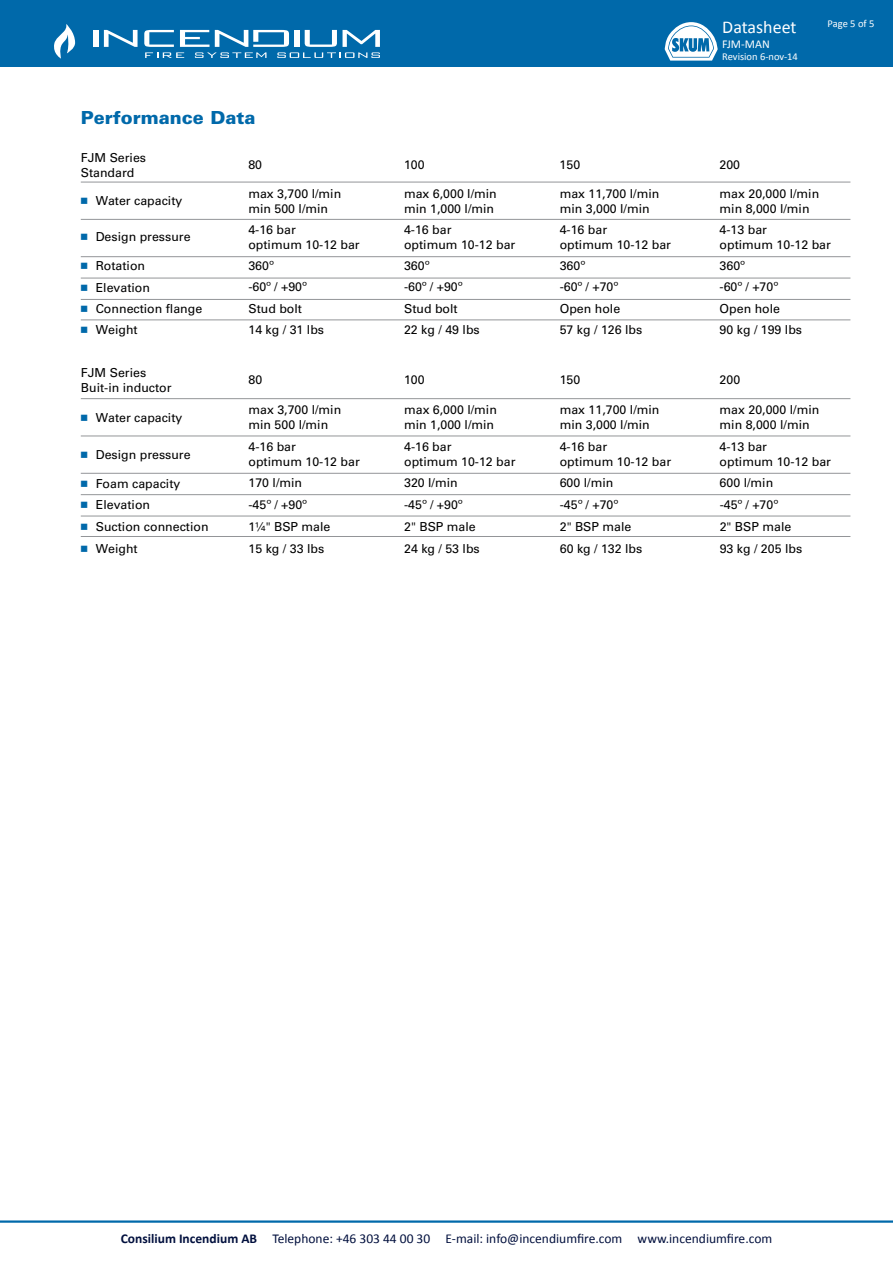
<style>
.page{position:relative;width:893px;height:1263px;background:#fff}
.page>*{position:absolute;margin:0;border:0;box-sizing:border-box;transform-origin:0 0}
.t1{font:900 18px "Univers LT Std";color:#0069aa}
.t2{font:18px "Calibri";color:#fff}
.t3{font:13.5px "Calibri";color:#000f3d}
.t4{font:12.3px/15px "Univers LT Std";color:#000}
.t5{font:12px "Calibri";color:#fff}
.t6{font:10.5px "Calibri";color:#fff}
.s1{font-family:"Universal Newswith Comm Pi";color:#0069aa}
.s2{font-weight:700}
</style>
<div class="page">
<hr style="left:0;top:1220px;width:893px;height:3px;background:#0069aa">
<hr style="left:81px;top:182px;width:769px;height:1px;background:#939598">
<hr style="left:81px;top:398px;width:769px;height:1px;background:#939598">
<hr style="left:81px;top:219px;width:769px;height:1px;background:#939598">
<hr style="left:81px;top:436px;width:769px;height:1px;background:#939598">
<hr style="left:81px;top:256px;width:769px;height:1px;background:#939598">
<hr style="left:81px;top:473px;width:769px;height:1px;background:#939598">
<hr style="left:81px;top:278px;width:769px;height:1px;background:#939598">
<hr style="left:81px;top:494px;width:769px;height:1px;background:#939598">
<hr style="left:81px;top:299px;width:769px;height:1px;background:#939598">
<hr style="left:81px;top:516px;width:769px;height:1px;background:#939598">
<hr style="left:81px;top:319px;width:769px;height:1px;background:#939598">
<hr style="left:81px;top:536px;width:769px;height:1px;background:#939598">
<div style="left:0;top:0;width:893px;height:66px;background:#0069aa"></div>
<svg style="left:54px;top:24px;width:21px;height:35px"></svg>
<div style="left:93px;top:30px;width:5px;height:17px;background:#fff"></div>
<svg style="left:104px;top:30px;width:34px;height:17px"></svg>
<svg style="left:144px;top:30px;width:236px;height:28px"></svg>
<svg style="left:665px;top:22px;width:53px;height:39px"></svg>
<p class="t2" style="left:722px;top:16px;width:76px">Datasheet</p>
<p class="t6" style="left:828px;top:17px;width:48px">Page 5 of 5</p>
<p class="t5" style="left:722px;top:36px;width:49px">FJM-MAN</p>
<p class="t6" style="left:722px;top:50px;width:77px">Revision 6-nov-14</p>
<p class="t1" style="left:81px;top:106px;width:176px">Performance Data</p>
<p class="t4" style="left:81px;top:150px;width:67px">FJM Series<br>Standard</p>
<p class="t4" style="left:248px;top:157px;width:15px">80</p>
<p class="t4" style="left:404px;top:157px;width:22px">100</p>
<p class="t4" style="left:560px;top:157px;width:22px">150</p>
<p class="t4" style="left:719px;top:157px;width:22px">200</p>
<p class="t4" style="left:81px;top:194px;width:103px"><span class="s1">n</span> Water capacity</p>
<p class="t4" style="left:248px;top:186px;width:94px">max 3,700 l/min min 500 l/min</p>
<p class="t4" style="left:404px;top:186px;width:94px">max 6,000 l/min min 1,000 l/min</p>
<p class="t4" style="left:560px;top:186px;width:101px">max 11,700 l/min min 3,000 l/min</p>
<p class="t4" style="left:719px;top:186px;width:101px">max 20,000 l/min min 8,000 l/min</p>
<p class="t4" style="left:81px;top:230px;width:111px"><span class="s1">n</span> Design pressure</p>
<p class="t4" style="left:248px;top:222px;width:113px">4-16 bar<br>optimum 10-12 bar</p>
<p class="t4" style="left:404px;top:222px;width:113px">4-16 bar<br>optimum 10-12 bar</p>
<p class="t4" style="left:560px;top:222px;width:113px">4-16 bar<br>optimum 10-12 bar</p>
<p class="t4" style="left:720px;top:222px;width:113px">4-13 bar<br>optimum 10-12 bar</p>
<p class="t4" style="left:81px;top:258px;width:66px"><span class="s1">n</span> Rotation</p>
<p class="t4" style="left:248px;top:258px;width:27px">360º</p>
<p class="t4" style="left:404px;top:258px;width:27px">360º</p>
<p class="t4" style="left:560px;top:258px;width:27px">360º</p>
<p class="t4" style="left:720px;top:258px;width:27px">360º</p>
<p class="t4" style="left:81px;top:280px;width:71px"><span class="s1">n</span> Elevation</p>
<p class="t4" style="left:248px;top:279px;width:60px">-60º / +90º</p>
<p class="t4" style="left:404px;top:279px;width:60px">-60º / +90º</p>
<p class="t4" style="left:560px;top:279px;width:60px">-60º / +70º</p>
<p class="t4" style="left:720px;top:279px;width:60px">-60º / +70º</p>
<p class="t4" style="left:81px;top:301px;width:123px"><span class="s1">n</span> Connection flange</p>
<p class="t4" style="left:248px;top:301px;width:55px">Stud bolt</p>
<p class="t4" style="left:404px;top:301px;width:55px">Stud bolt</p>
<p class="t4" style="left:560px;top:301px;width:62px">Open hole</p>
<p class="t4" style="left:720px;top:301px;width:62px">Open hole</p>
<p class="t4" style="left:81px;top:323px;width:58px"><span class="s1">n</span> Weight</p>
<p class="t4" style="left:248px;top:322px;width:77px">14 kg / 31 lbs</p>
<p class="t4" style="left:404px;top:322px;width:77px">22 kg / 49 lbs</p>
<p class="t4" style="left:560px;top:322px;width:84px">57 kg / 126 lbs</p>
<p class="t4" style="left:720px;top:322px;width:84px">90 kg / 199 lbs</p>
<p class="t4" style="left:81px;top:365px;width:92px">FJM Series<br>Buit-in inductor</p>
<p class="t4" style="left:248px;top:373px;width:15px">80</p>
<p class="t4" style="left:404px;top:373px;width:22px">100</p>
<p class="t4" style="left:560px;top:373px;width:22px">150</p>
<p class="t4" style="left:720px;top:373px;width:22px">200</p>
<p class="t4" style="left:81px;top:410px;width:103px"><span class="s1">n</span> Water capacity</p>
<p class="t4" style="left:248px;top:402px;width:94px">max 3,700 l/min min 500 l/min</p>
<p class="t4" style="left:404px;top:402px;width:94px">max 6,000 l/min min 1,000 l/min</p>
<p class="t4" style="left:560px;top:402px;width:101px">max 11,700 l/min min 3,000 l/min</p>
<p class="t4" style="left:720px;top:402px;width:101px">max 20,000 l/min min 8,000 l/min</p>
<p class="t4" style="left:81px;top:447px;width:111px"><span class="s1">n</span> Design pressure</p>
<p class="t4" style="left:248px;top:439px;width:113px">4-16 bar<br>optimum 10-12 bar</p>
<p class="t4" style="left:404px;top:439px;width:113px">4-16 bar<br>optimum 10-12 bar</p>
<p class="t4" style="left:560px;top:439px;width:113px">4-16 bar<br>optimum 10-12 bar</p>
<p class="t4" style="left:720px;top:439px;width:113px">4-13 bar<br>optimum 10-12 bar</p>
<p class="t4" style="left:81px;top:476px;width:101px"><span class="s1">n</span> Foam capacity</p>
<p class="t4" style="left:248px;top:475px;width:55px">170 l/min</p>
<p class="t4" style="left:404px;top:475px;width:55px">320 l/min</p>
<p class="t4" style="left:560px;top:475px;width:55px">600 l/min</p>
<p class="t4" style="left:720px;top:475px;width:55px">600 l/min</p>
<p class="t4" style="left:81px;top:497px;width:71px"><span class="s1">n</span> Elevation</p>
<p class="t4" style="left:248px;top:497px;width:60px">-45º / +90º</p>
<p class="t4" style="left:404px;top:497px;width:60px">-45º / +90º</p>
<p class="t4" style="left:560px;top:497px;width:60px">-45º / +70º</p>
<p class="t4" style="left:720px;top:497px;width:60px">-45º / +70º</p>
<p class="t4" style="left:81px;top:519px;width:129px"><span class="s1">n</span> Suction connection</p>
<p class="t4" style="left:248px;top:519px;width:83px">1¼" BSP male</p>
<p class="t4" style="left:404px;top:519px;width:73px">2" BSP male</p>
<p class="t4" style="left:560px;top:519px;width:73px">2" BSP male</p>
<p class="t4" style="left:720px;top:519px;width:73px">2" BSP male</p>
<p class="t4" style="left:81px;top:542px;width:58px"><span class="s1">n</span> Weight</p>
<p class="t4" style="left:249px;top:541px;width:77px">15 kg / 33 lbs</p>
<p class="t4" style="left:404px;top:541px;width:77px">24 kg / 53 lbs</p>
<p class="t4" style="left:560px;top:541px;width:84px">60 kg / 132 lbs</p>
<p class="t4" style="left:720px;top:541px;width:84px">93 kg / 205 lbs</p>
<p class="t3" style="left:121px;top:1230px;width:653px"><span class="s2">Consilium Incendium AB</span> Telephone: +46 303 44 00 30 E-mail: info@incendiumfire.com www.incendiumfire.com</p>
</div>
